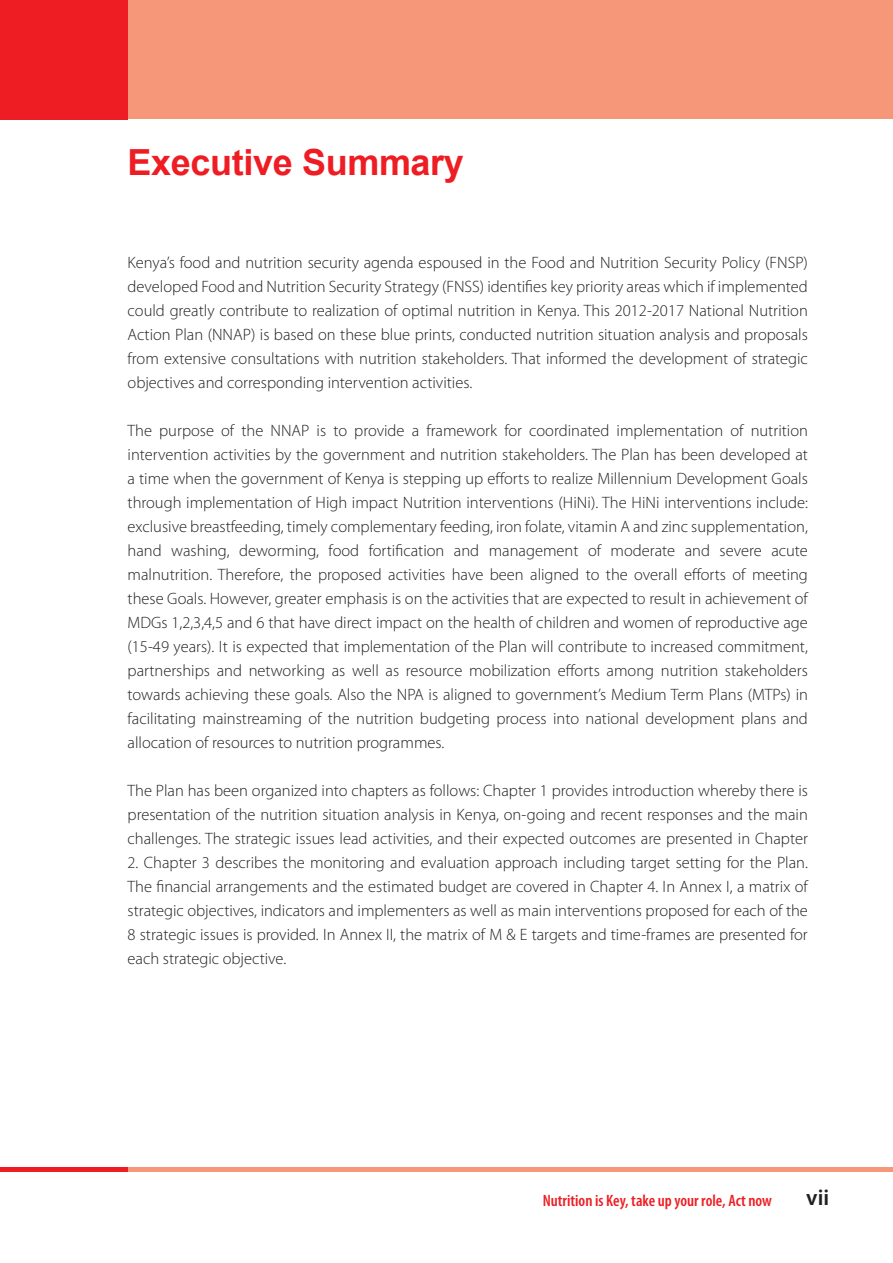
<style>
.page{position:relative;width:893px;height:1263px;background:#fff}
.page>*{position:absolute;margin:0;border:0;box-sizing:border-box;transform-origin:0 0}
.t1{font:700 36px "Arial";letter-spacing:-.01em;color:#ee1d23}
.t2{font:600 22.5px "Myriad Pro";color:#231f20}
.t3{font:300 16.5px/24px "Myriad Pro";color:#231f20;text-align:justify}
.t4{font:600 condensed 16.5px "Myriad Pro";color:#ee1d23}
</style>
<div class="page">
<div style="left:94px;top:0;width:799px;height:119px;background:#f6977a"></div>
<hr style="left:94px;top:1168px;width:799px;height:4px;background:#f6977a">
<div style="left:0;top:0;width:128px;height:119px;background:#ee1d23"></div>
<hr style="left:0;top:1168px;width:128px;height:4px;background:#ee1d23">
<h1 class="t1" style="left:128px;top:139px;width:338px">Executive Summary</h1>
<p class="t3" style="left:128px;top:250px;width:682px">Kenya’s food and nutrition security agenda espoused in the Food and Nutrition Security Policy (FNSP) developed Food and Nutrition Security Strategy (FNSS) identifies key priority areas which if implemented could greatly contribute to realization of optimal nutrition in Kenya. This 2012-2017 National Nutrition Action Plan (NNAP) is based on these blue prints, conducted nutrition situation analysis and proposals from extensive consultations with nutrition stakeholders. That informed the development of strategic objectives and corresponding intervention activities.</p>
<p class="t3" style="left:128px;top:418px;width:682px">The purpose of the NNAP is to provide a framework for coordinated implementation of nutrition intervention activities by the government and nutrition stakeholders. The Plan has been developed at a time when the government of Kenya is stepping up efforts to realize Millennium Development Goals through implementation of High impact Nutrition interventions (HiNi). The HiNi interventions include: exclusive breastfeeding, timely complementary feeding, iron folate, vitamin A and zinc supplementation, hand washing, deworming, food fortification and management of moderate and severe acute malnutrition. Therefore, the proposed activities have been aligned to the overall efforts of meeting these Goals. However, greater emphasis is on the activities that are expected to result in achievement of MDGs 1,2,3,4,5 and 6 that have direct impact on the health of children and women of reproductive age (15-49 years). It is expected that implementation of the Plan will contribute to increased commitment, partnerships and networking as well as resource mobilization efforts among nutrition stakeholders towards achieving these goals. Also the NPA is aligned to government’s Medium Term Plans (MTPs) in facilitating mainstreaming of the nutrition budgeting process into national development plans and allocation of resources to nutrition programmes.</p>
<p class="t3" style="left:128px;top:778px;width:682px">The Plan has been organized into chapters as follows: Chapter 1 provides introduction whereby there is presentation of the nutrition situation analysis in Kenya, on-going and recent responses and the main challenges. The strategic issues lead activities, and their expected outcomes are presented in Chapter</p>
<p class="t3" style="left:128px;top:850px;width:682px">2. Chapter 3 describes the monitoring and evaluation approach including target setting for the Plan.<br>The financial arrangements and the estimated budget are covered in Chapter 4. In Annex I, a matrix of strategic objectives, indicators and implementers as well as main interventions proposed for each of the 8 strategic issues is provided. In Annex II, the matrix of M &amp; E targets and time-frames are presented for each strategic objective.</p>
<p class="t4" style="left:543px;top:1190px;width:231px">Nutrition is Key, take up your role, Act now</p>
<h2 class="t2" style="left:806px;top:1183px;width:24px">vii</h2>
</div>
